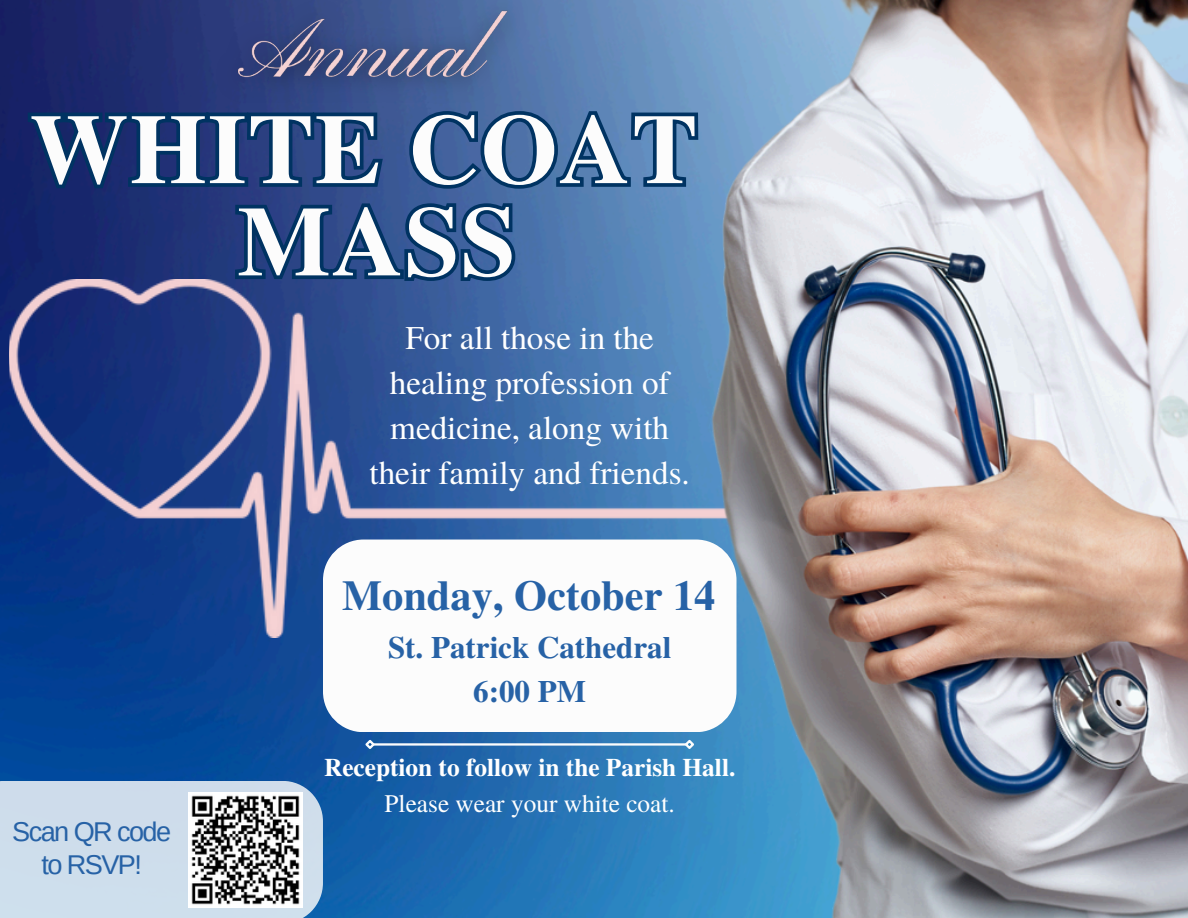
<style>
.page{position:relative;width:1188px;height:918px;background:#fff}
.page>*{position:absolute;margin:0;border:0;box-sizing:border-box;transform-origin:0 0}
.t1{font:700 99px "Te X Gyre Termes";letter-spacing:.015em;color:#fcfcfc}
.t2{font:700 42.3px "Te X Gyre Termes";color:#2762a6}
.t3{font:33.3px/45px "Te X Gyre Termes";color:#fff;text-align:center}
.t4{font:700 30.9px/43.5px "Te X Gyre Termes";color:#2762a6;text-align:center}
.t5{font:27.3px/32.7px "Arimo";letter-spacing:-.06em;color:#2762a6;text-align:center}
.t6{font:700 25.2px "Te X Gyre Termes";color:#fff}
.t7{font:25.2px "Te X Gyre Termes";color:#fff}
</style>
<div class="page">
<img style="left:0;top:0;width:667px;height:918px">
<img style="left:9px;top:280px;width:658px;height:357px">
<img style="left:667px;top:0;width:521px;height:918px">
<hr style="left:373px;top:743px;width:314px;height:3px;background:#fcfcfc">
<svg style="left:363px;top:738px;width:14px;height:13px"></svg>
<svg style="left:683px;top:738px;width:13px;height:13px"></svg>
<div style="left:0;top:781px;width:323px;height:137px;background:#ceddeb"></div>
<div style="left:323px;top:540px;width:413px;height:192px;background:#fcfcfc;border-radius:40px"></div>
<img style="left:188px;top:792px;width:115px;height:115px">
<img style="left:202px;top:0;width:344px;height:107px">
<svg style="left:24px;top:107px;width:678px;height:87px;background:#23487f"></svg>
<svg style="left:231px;top:178px;width:290px;height:108px;background:#1f457e"></svg>
<h5 class="t1" style="left:30px;top:72px;width:670px">WHITE COAT</h5>
<p class="t1" style="left:237px;top:165px;width:280px">MASS</p>
<h3 class="t3" style="left:370px;top:314px;width:322px">For all those in the healing profession of medicine, along with their family and friends.</h3>
<p class="t2" style="left:342px;top:563px;width:375px">Monday, October 14</p>
<p class="t4" style="left:388px;top:624px;width:285px">St. Patrick Cathedral<br>6:00 PM</p>
<p class="t5" style="left:12px;top:816px;width:160px">Scan QR code to RSVP!</p>
<h1 class="t6" style="left:324px;top:747px;width:413px">Reception to follow in the Parish Hall.</h1>
<p class="t7" style="left:385px;top:785px;width:292px">Please wear your white coat.</p>
</div>
